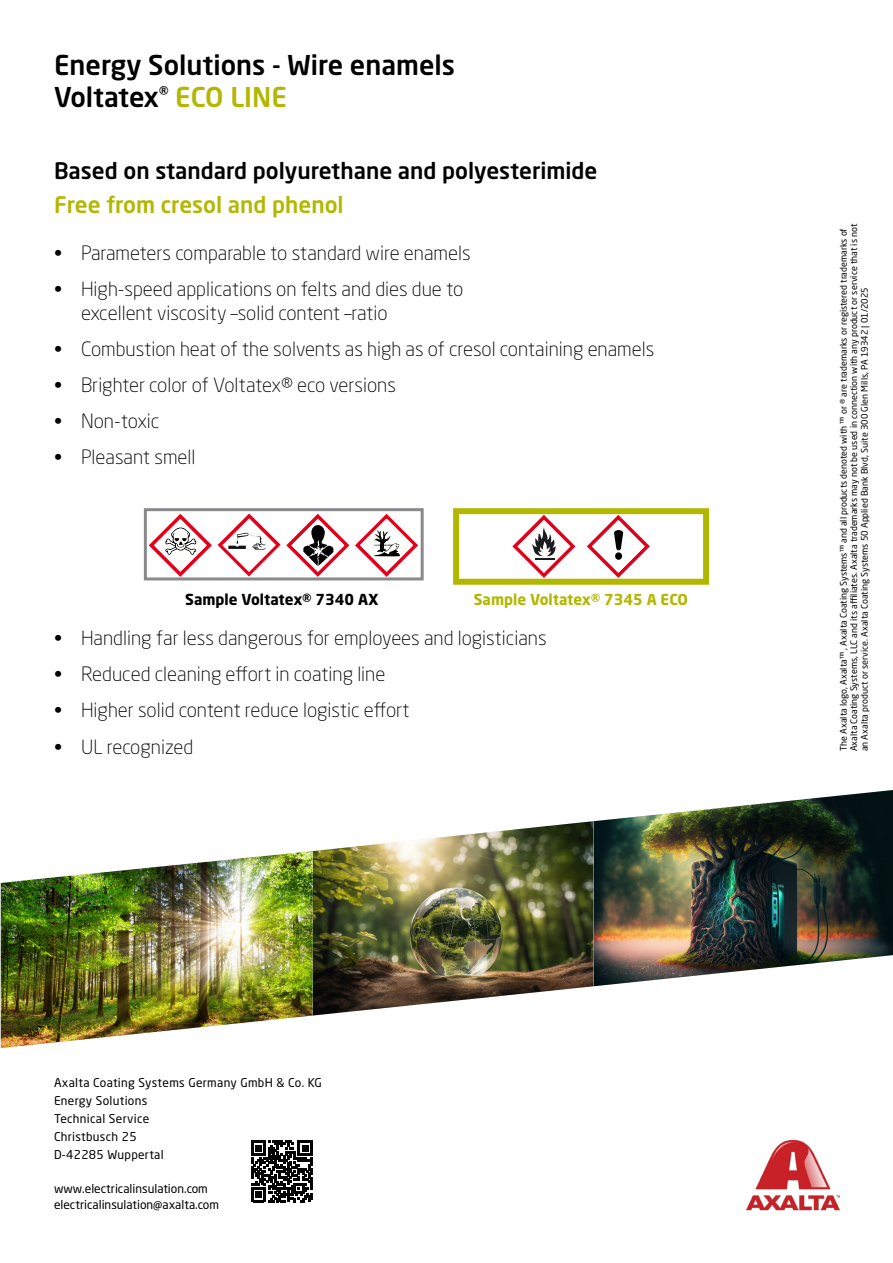
<style>
.page{position:relative;width:893px;height:1263px;background:#fff}
.page>*{position:absolute;margin:0;border:0;box-sizing:border-box;transform-origin:0 0}
.t1{font:500 27px/32.4px "Neo Sans W1 G";color:#000}
.t2{font:500 22.5px "Neo Sans W1 G";color:#000}
.t3{font:500 22.5px "Neo Sans W1 G";color:#b2b800}
.t4{font:300 19.5px/23.4px "Neo Sans W1 G";color:#000}
.t5{font:700 15px "Neo Sans W1 G";color:#b2b800}
.t6{font:700 15px "Neo Sans W1 G";color:#000}
.t7{font:12px/18px "Neo Sans W1 G";letter-spacing:.025em;color:#000}
.t8{font:12px/15.8px "Neo Sans W1 G";color:#000}
.t9{font:9px/10.5px "Neo Sans Pro";color:#000}
.s1{color:#b2b800}
</style>
<div class="page">
<div style="left:144px;top:508px;width:280px;height:72px;border:3px solid #898a8c"></div>
<div style="left:453px;top:508px;width:256px;height:77px;border:6px solid #b2b800"></div>
<svg style="left:512px;top:515px;width:63px;height:62px"></svg>
<svg style="left:587px;top:515px;width:63px;height:62px"></svg>
<div style="left:615px;top:552px;width:7px;height:8px;background:#000;border-radius:50%"></div>
<svg style="left:149px;top:514px;width:63px;height:62px"></svg>
<svg style="left:218px;top:513px;width:131px;height:63px"></svg>
<svg style="left:355px;top:514px;width:63px;height:62px"></svg>
<img style="left:593px;top:790px;width:300px;height:196px">
<img style="left:313px;top:821px;width:280px;height:194px">
<img style="left:1px;top:851px;width:312px;height:197px">
<svg style="left:251px;top:1140px;width:62px;height:62px"></svg>
<img style="left:746px;top:1139px;width:93px;height:72px">
<h1 class="t1" style="left:54px;top:48px;width:403px">Energy Solutions - Wire enamels<br>Voltatex<sup>®</sup> <span class="s1">ECO LINE</span></h1>
<p class="t2" style="left:54px;top:156px;width:545px">Based on standard polyurethane and polyesterimide</p>
<p class="t3" style="left:54px;top:191px;width:291px">Free from cresol and phenol</p>
<p class="t4" style="left:54px;top:241px;width:418px">• Parameters comparable to standard wire enamels</p>
<p class="t4" style="left:81px;top:277px;width:384px;text-indent:-27px">• High-speed applications on felts and dies due to excellent viscosity –solid content –ratio</p>
<p class="t4" style="left:54px;top:337px;width:602px">• Combustion heat of the solvents as high as of cresol containing enamels</p>
<p class="t4" style="left:54px;top:373px;width:343px">• Brighter color of Voltatex® eco versions</p>
<p class="t4" style="left:54px;top:409px;width:107px">• Non-toxic</p>
<p class="t4" style="left:54px;top:445px;width:143px">• Pleasant smell</p>
<p class="t6" style="left:185px;top:589px;width:195px">Sample Voltatex® 7340 AX</p>
<p class="t5" style="left:474px;top:589px;width:216px">Sample Voltatex® 7345 A ECO</p>
<p class="t4" style="left:54px;top:626px;width:494px">• Handling far less dangerous for employees and logisticians</p>
<p class="t4" style="left:54px;top:662px;width:333px">• Reduced cleaning effort in coating line</p>
<p class="t4" style="left:54px;top:698px;width:357px">• Higher solid content reduce logistic effort</p>
<p class="t4" style="left:54px;top:734px;width:141px">• UL recognized</p>
<p class="t7" style="left:54px;top:1073px;width:269px">Axalta Coating Systems Germany GmbH &amp; Co. KG<br>Energy Solutions<br>Technical Service<br>Christbusch 25<br>D-42285 Wuppertal</p>
<p class="t8" style="left:54px;top:1180px;width:166px">www.electricalinsulation.com electricalinsulation@axalta.com</p>
<p class="t9" style="left:838px;top:751px;width:529px;rotate:-90deg">The Axalta logo, Axalta™ , Axalta Coating Systems™ and all products denoted with ™ or ® are trademarks or registered trademarks of<br>Axalta Coating Systems, LLC and its affiliates. Axalta trademarks may not be used in connection with any product or service that is not an Axalta product or service. Axalta Coating Systems 50 Applied Bank Blvd, Suite 300 Glen Mills, PA 19342 | 01/2025</p>
</div>
